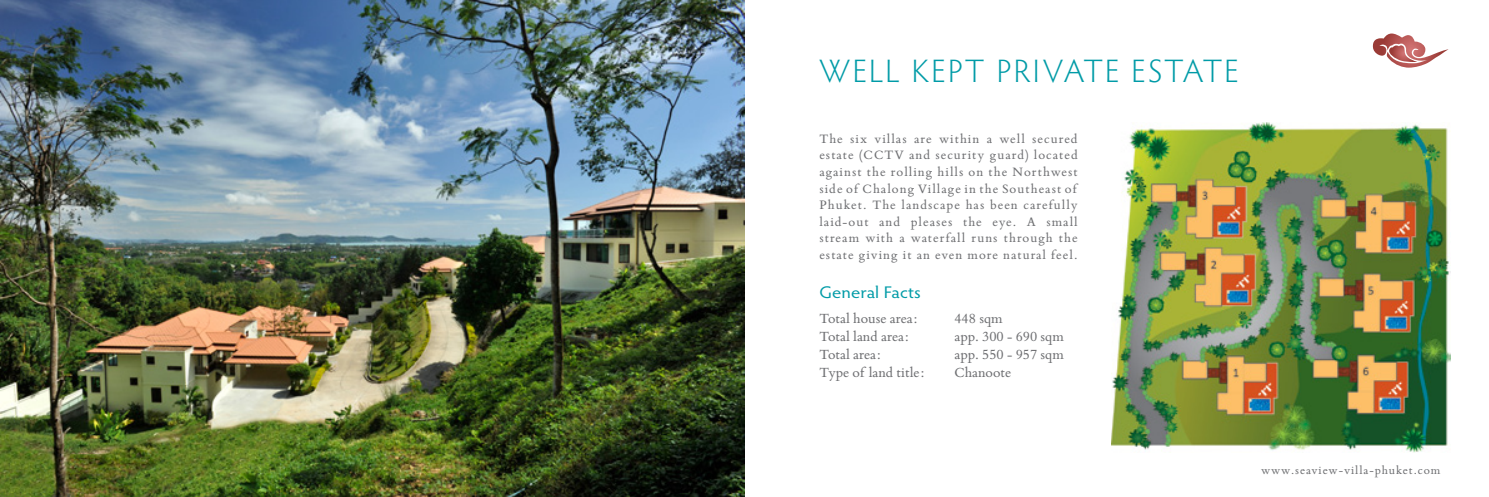
<style>
.page{position:relative;width:1489px;height:497px;background:#fff}
.page>*{position:absolute;margin:0;border:0;box-sizing:border-box;transform-origin:0 0}
.t1{font:300 32.5px "Hypatia Sans Pro";letter-spacing:.07em;color:#009ba7}
.t2{font:16.88px "Hypatia Sans Pro";letter-spacing:.005em;color:#009ba7;scale:1.11 1}
.t3{font:15px "Bembo Book MT Pro";color:#6d6e71}
.t4{font:13.75px/16.5px "Bembo Book MT Pro";letter-spacing:.075em;color:#6d6e71;text-align:justify}
.t5{font:12.5px "Bembo Book MT Pro";letter-spacing:.075em;color:#6d6e71}
</style>
<div class="page">
<img style="left:0;top:0;width:744px;height:496px">
<img style="left:1111px;top:122px;width:339px;height:330px">
<img style="left:1372px;top:33px;width:76px;height:35px">
<h1 class="t1" style="left:819px;top:50px;width:420px">WELL KEPT PRIVATE ESTATE</h1>
<p class="t4" style="left:819px;top:130px;width:260px">The six villas are within a well secured estate (CCTV and security guard) located against the rolling hills on the Northwest side of Chalong Village in the Southeast of Phuket. The landscape has been carefully laid-out and pleases the eye. A small stream with a waterfall runs through the estate giving it an even more natural feel.</p>
<p class="t2" style="left:819px;top:280px;width:93px">General Facts</p>
<p class="t3" style="left:819px;top:308px;width:100px">Total house area:</p>
<p class="t3" style="left:954px;top:308px;width:50px">448 sqm</p>
<p class="t3" style="left:819px;top:326px;width:91px">Total land area:</p>
<p class="t3" style="left:954px;top:326px;width:111px">app. 300 - 690 sqm</p>
<p class="t3" style="left:819px;top:344px;width:63px">Total area:</p>
<p class="t3" style="left:954px;top:344px;width:111px">app. 550 - 957 sqm</p>
<p class="t3" style="left:819px;top:362px;width:106px">Type of land title:</p>
<p class="t3" style="left:954px;top:362px;width:58px">Chanoote</p>
<p class="t5" style="left:1261px;top:461px;width:181px">www.seaview-villa-phuket.com</p>
</div>
